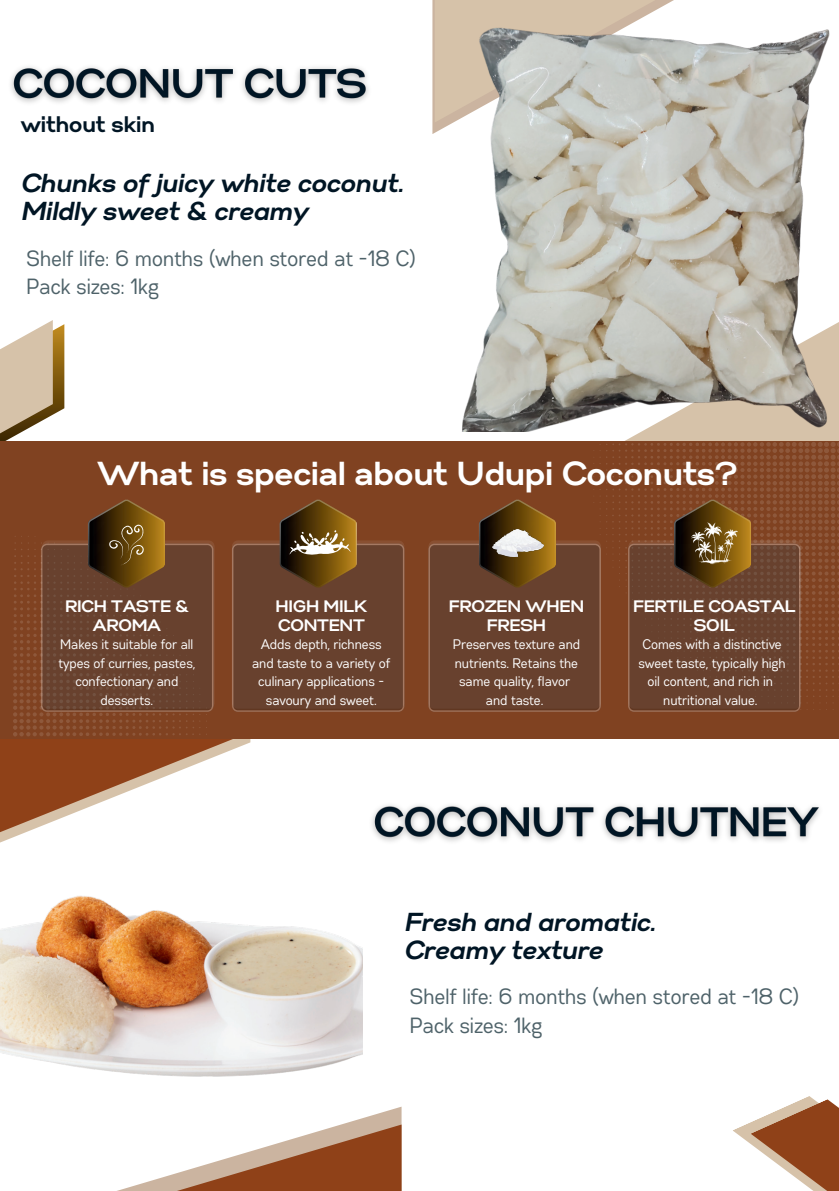
<style>
.page{position:relative;width:839px;height:1191px;background:#fff}
.page>*{position:absolute;margin:0;border:0;box-sizing:border-box;transform-origin:0 0}
.t1{font:700 33.2px "Gabriel Sans";color:#fff}
.t2{font:italic 700 26px/28.4px "Gabriel Sans";color:#001524}
.t3{font:700 22.4px "Gabriel Sans";color:#001524}
.t4{font:22px/28.4px "Gabriel Sans Cond";color:#4e6269}
.t5{font:700 16.6px/19.4px "Gabriel Sans";color:#fff;text-align:center}
.t6{font:13.8px/18.6px "Gabriel Sans Cond";color:#fff;text-align:center}
</style>
<div class="page">
<img style="left:53px;top:324px;width:11px;height:91px">
<svg style="left:0;top:320px;width:53px;height:121px;fill:#d6c2a9"></svg>
<div style="left:434px;top:0;width:259px;height:123px;background:#d6c2a9"></div>
<svg style="left:0;top:738px;width:232px;height:66px;fill:#8f4118"></svg>
<svg style="left:362px;top:1107px;width:39px;height:18px"></svg>
<div style="left:625px;top:432px;width:213px;height:9px;background:#d6c2a9"></div>
<img style="left:450px;top:7px;width:388px;height:425px">
<div style="left:0;top:441px;width:838px;height:297px;background:#804221"></div>
<svg style="left:13px;top:499px;width:200px;height:238px"></svg>
<svg style="left:232px;top:499px;width:172px;height:213px;background:#6d452b"></svg>
<svg style="left:117px;top:1125px;width:284px;height:66px;fill:#8f4118"></svg>
<img style="left:0;top:804px;width:362px;height:354px">
<svg style="left:733px;top:1096px;width:105px;height:95px"></svg>
<svg style="left:428px;top:442px;width:411px;height:270px"></svg>
<img style="left:11px;top:67px;width:358px;height:36px">
<img style="left:372px;top:805px;width:448px;height:37px">
<h3 class="t3" style="left:21px;top:110px;width:136px">without skin</h3>
<h2 class="t2" style="left:21px;top:168px;width:384px">Chunks of juicy white coconut.<br>Mildly sweet &amp; creamy</h2>
<h3 class="t4" style="left:27px;top:244px;width:391px">Shelf life: 6 months (when stored at -18 C)<br>Pack sizes: 1kg</h3>
<h1 class="t1" style="left:98px;top:453px;width:641px">What is special about Udupi Coconuts?</h1>
<p class="t5" style="left:65px;top:596px;width:125px">RICH TASTE &amp;<br>AROMA</p>
<p class="t6" style="left:59px;top:635px;width:138px">Makes it suitable for all types of curries, pastes, confectionary and desserts.</p>
<p class="t6" style="left:252px;top:635px;width:139px">Adds depth, richness and taste to a variety of culinary applications - savoury and sweet.</p>
<p class="t5" style="left:276px;top:596px;width:93px;text-align:left">HIGH MILK<br>CONTENT</p>
<p class="t5" style="left:449px;top:596px;width:137px">FROZEN WHEN<br>FRESH</p>
<p class="t6" style="left:453px;top:635px;width:129px">Preserves texture and nutrients. Retains the same quality, flavor and taste.</p>
<p class="t5" style="left:633px;top:596px;width:164px">FERTILE COASTAL<br>SOIL</p>
<p class="t6" style="left:638px;top:635px;width:149px">Comes with a distinctive sweet taste, typically high oil content, and rich in nutritional value.</p>
<h2 class="t2" style="left:404px;top:907px;width:253px">Fresh and aromatic.<br>Creamy texture</h2>
<h3 class="t4" style="left:410px;top:983px;width:391px">Shelf life: 6 months (when stored at -18 C)<br>Pack sizes: 1kg</h3>
</div>
